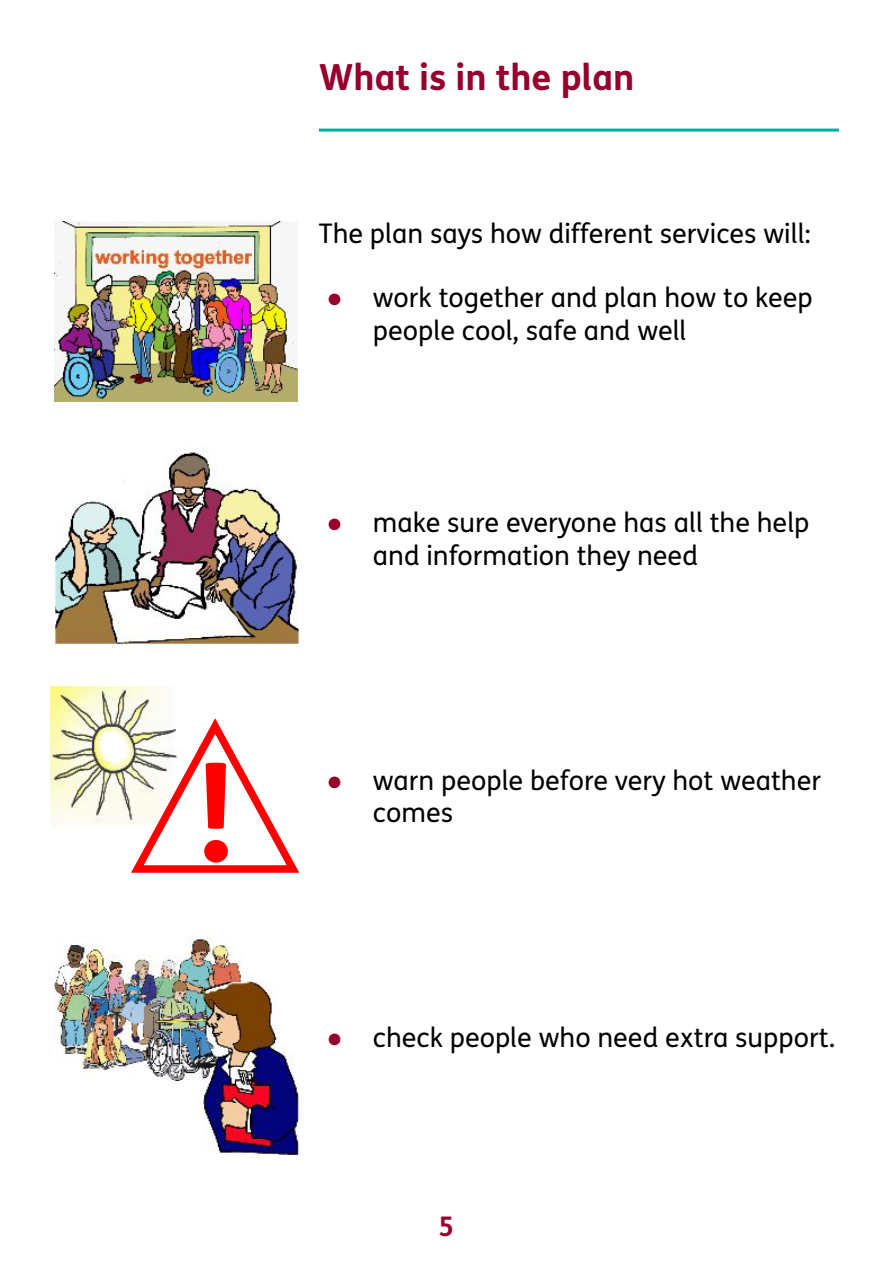
<style>
.page{position:relative;width:893px;height:1263px;background:#fff}
.page>*{position:absolute;margin:0;border:0;box-sizing:border-box;transform-origin:0 0}
.t1{font:700 136.8px "FS Me";color:#f00}
.t2{font:700 36px "FS Me";color:#97002c}
.t3{font:27px/32.5px "FS Me";color:#000}
.t4{font:700 27px "FS Me";color:#97002c}
.s1{font-family:"Arial";color:#97002c}
</style>
<div class="page">
<img style="left:50px;top:686px;width:114px;height:137px">
<img style="left:55px;top:448px;width:243px;height:198px">
<svg style="left:127px;top:710px;width:173px;height:163px"></svg>
<img style="left:54px;top:937px;width:189px;height:143px">
<img style="left:204px;top:981px;width:94px;height:174px">
<img style="left:54px;top:222px;width:244px;height:180px">
<hr style="left:319px;top:129px;width:520px;height:3px;background:#00ad9e">
<h1 class="t1" style="left:195px;top:758px;width:43px">!</h1>
<h2 class="t2" style="left:319px;top:63px;width:317px">What is in the plan</h2>
<p class="t3" style="left:319px;top:220px;width:494px">The plan says how different services will:</p>
<p class="t3" style="left:373px;top:284px;width:441px;text-indent:-47px"><span class="s1">●</span> work together and plan how to keep people cool, safe and well</p>
<p class="t3" style="left:373px;top:509px;width:438px;text-indent:-47px"><span class="s1">●</span> make sure everyone has all the help and information they need</p>
<p class="t3" style="left:373px;top:767px;width:450px;text-indent:-47px"><span class="s1">●</span> warn people before very hot weather comes</p>
<p class="t3" style="left:326px;top:1024px;width:510px"><span class="s1">●</span> check people who need extra support.</p>
<p class="t4" style="left:438px;top:1216px;width:17px">5</p>
</div>
